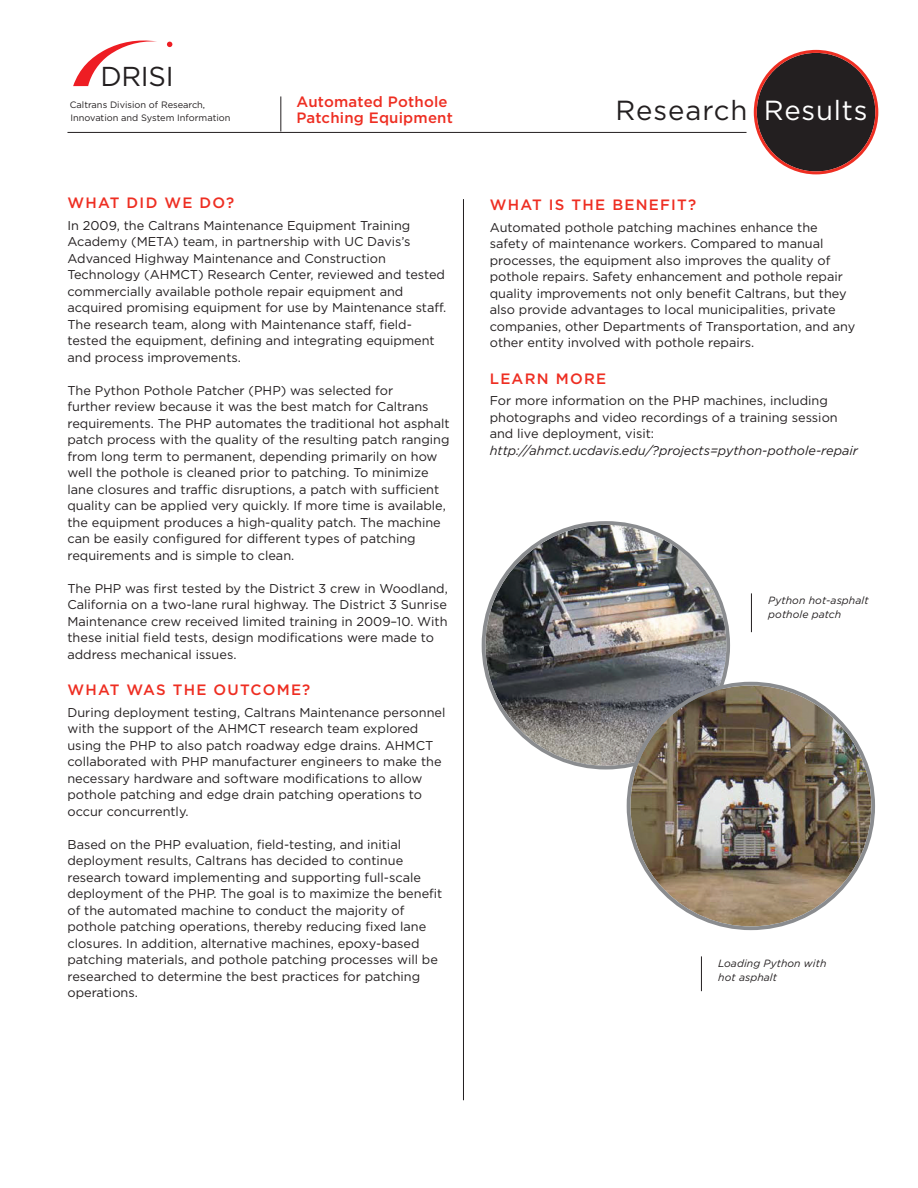
<style>
.page{position:relative;width:918px;height:1188px;background:#fff}
.page>*{position:absolute;margin:0;border:0;box-sizing:border-box;transform-origin:0 0}
.t1{font:27.6px "Gotham";letter-spacing:.03em;color:#231f20}
.t2{font:27.3px "Gotham";letter-spacing:-.01em;color:#231f20}
.t3{font:500 15px "Gotham";letter-spacing:.085em;color:#ee2e22}
.t4{font:500 15px "Gotham";letter-spacing:.015em;color:#ee2e22}
.t5{font:12.75px/16.5px "Gotham";color:#231f20}
.t6{font:italic 12.75px "Gotham";color:#231f20}
.t7{font:italic 10.5px/13.5px "Gotham";letter-spacing:.005em;color:#231f20}
.t8{font:9.3px "Gotham";color:#231f20}
.s1{color:#fff}
</style>
<div class="page">
<hr style="left:701px;top:956px;width:1px;height:35px;background:#231f20">
<hr style="left:751px;top:593px;width:1px;height:39px;background:#231f20">
<hr style="left:463px;top:199px;width:1px;height:901px;background:#231f20">
<hr style="left:280px;top:96px;width:1px;height:35px;background:#231f20">
<hr style="left:67px;top:132px;width:680px;height:1px;background:#231f20">
<svg style="left:73px;top:40px;width:84px;height:46px"></svg>
<svg style="left:167px;top:42px;width:5px;height:5px"></svg>
<svg style="left:754px;top:50px;width:124px;height:124px"></svg>
<img style="left:482px;top:521px;width:248px;height:249px">
<img style="left:627px;top:682px;width:248px;height:248px">
<h2 class="t2" style="left:100px;top:67px;width:75px">DRISI</h2>
<p class="t8" style="left:70px;top:101px;width:137px">Caltrans Division of Research,</p>
<p class="t4" style="left:296px;top:96px;width:153px">Automated Pothole</p>
<p class="t8" style="left:70px;top:114px;width:162px">Innovation and System Information</p>
<p class="t4" style="left:296px;top:113px;width:158px">Patching Equipment</p>
<p class="t3" style="left:67px;top:197px;width:168px">WHAT DID WE DO?</p>
<p class="t5" style="left:67px;top:218px;width:380px">In 2009, the Caltrans Maintenance Equipment Training Academy (META) team, in partnership with UC Davis’s Advanced Highway Maintenance and Construction Technology (AHMCT) Research Center, reviewed and tested commercially available pothole repair equipment and acquired promising equipment for use by Maintenance staff.<br>The research team, along with Maintenance staff, field&shy;tested the equipment, defining and integrating equipment and process improvements.</p>
<p class="t5" style="left:67px;top:383px;width:384px">The Python Pothole Patcher (PHP) was selected for<br>further review because it was the best match for Caltrans requirements. The PHP automates the traditional hot asphalt patch process with the quality of the resulting patch ranging from long term to permanent, depending primarily on how well the pothole is cleaned prior to patching. To minimize lane closures and traffic disruptions, a patch with sufficient quality can be applied very quickly. If more time is available, the equipment produces a high-quality patch. The machine can be easily configured for different types of patching requirements and is simple to clean.</p>
<p class="t5" style="left:67px;top:581px;width:382px">The PHP was first tested by the District 3 crew in Woodland, California on a two-lane rural highway. The District 3 Sunrise Maintenance crew received limited training in 2009–10. With these initial field tests, design modifications were made to address mechanical issues.</p>
<p class="t3" style="left:67px;top:684px;width:244px">WHAT WAS THE OUTCOME?</p>
<p class="t5" style="left:67px;top:705px;width:379px">During deployment testing, Caltrans Maintenance personnel with the support of the AHMCT research team explored using the PHP to also patch roadway edge drains. AHMCT collaborated with PHP manufacturer engineers to make the necessary hardware and software modifications to allow pothole patching and edge drain patching operations to occur concurrently.</p>
<p class="t5" style="left:67px;top:837px;width:376px">Based on the PHP evaluation, field-testing, and initial deployment results, Caltrans has decided to continue research toward implementing and supporting full-scale deployment of the PHP. The goal is to maximize the benefit of the automated machine to conduct the majority of pothole patching operations, thereby reducing fixed lane closures. In addition, alternative machines, epoxy-based patching materials, and pothole patching processes will be researched to determine the best practices for patching operations.</p>
<h1 class="t1" style="left:616px;top:100px;width:254px">Research <span class="s1">Results</span></h1>
<p class="t3" style="left:490px;top:199px;width:208px">WHAT IS THE BENEFIT?</p>
<p class="t5" style="left:490px;top:220px;width:367px">Automated pothole patching machines enhance the safety of maintenance workers. Compared to manual processes, the equipment also improves the quality of pothole repairs. Safety enhancement and pothole repair quality improvements not only benefit Caltrans, but they also provide advantages to local municipalities, private companies, other Departments of Transportation, and any other entity involved with pothole repairs.</p>
<p class="t3" style="left:490px;top:373px;width:118px">LEARN MORE</p>
<p class="t5" style="left:490px;top:394px;width:349px">For more information on the PHP machines, including photographs and video recordings of a training session and live deployment, visit:</p>
<p class="t6" style="left:490px;top:446px;width:370px">http://ahmct.ucdavis.edu/?projects=python-pothole-repair</p>
<p class="t7" style="left:768px;top:595px;width:102px">Python hot-asphalt pothole patch</p>
<p class="t7" style="left:718px;top:958px;width:110px">Loading Python with hot asphalt</p>
</div>
